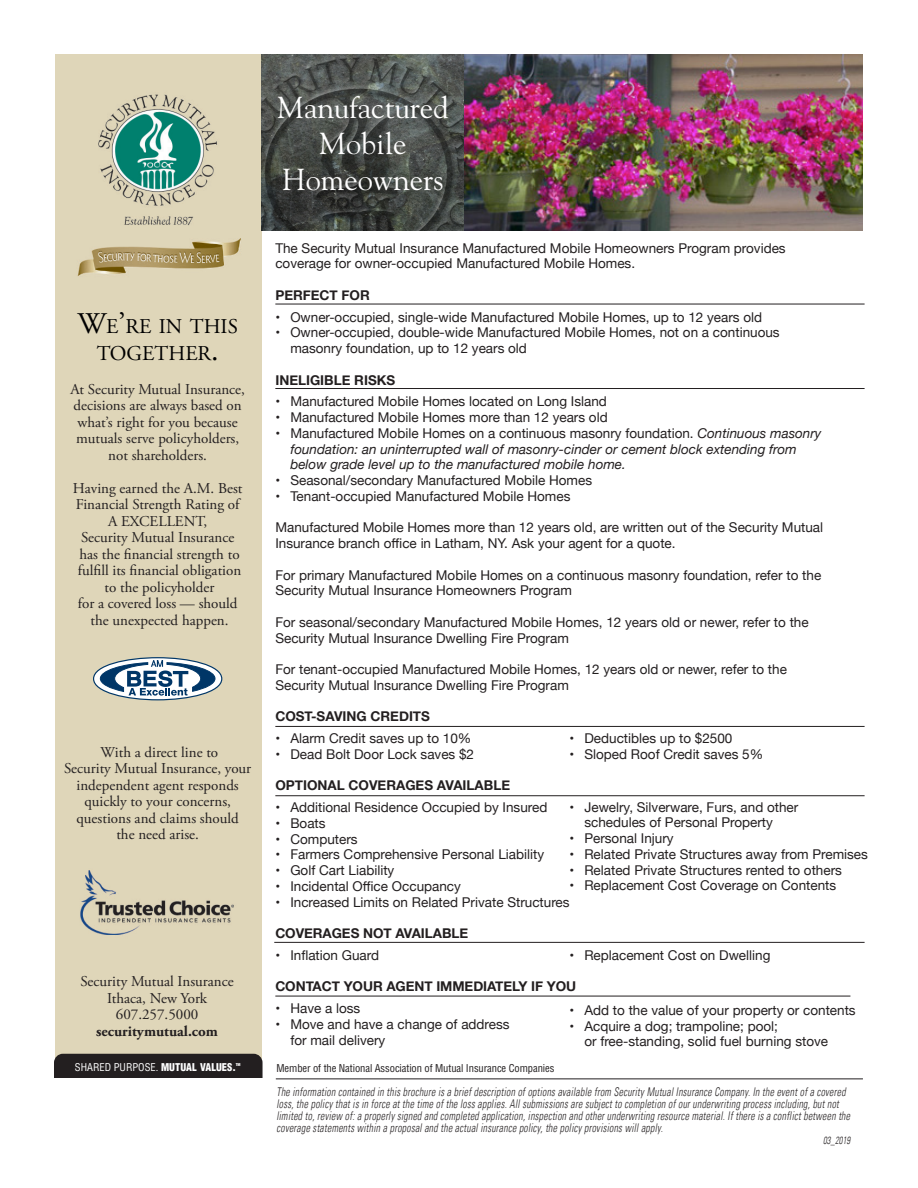
<style>
.page{position:relative;width:918px;height:1188px;background:#fff}
.page>*{position:absolute;margin:0;border:0;box-sizing:border-box;transform-origin:0 0}
.t1{font:30.3px/36.3px "Goudy";color:#fff;text-align:center}
.t2{font:21px/27px "Adobe Garamond";color:#000;text-align:center}
.t3{font:15px/16.5px "Adobe Garamond Pro";color:#231f20}
.t4{font:700 15px "Adobe Garamond Pro";color:#231f20}
.t5{font:13.5px/15.8px "Helvetica Neue";color:#231f20}
.t6{font:italic 13.5px/15.8px "Helvetica Neue";color:#231f20}
.t7{font:700 13.5px "Helvetica Neue";color:#231f20}
.t8{font:italic 300 condensed 12px/12px "Univers LT";letter-spacing:.03em;color:#231f20;scale:.8 1}
.t9{font:condensed 10.5px "Helvetica";letter-spacing:-.01em;color:#231f20}
.t10{font:condensed 10.5px "Helvetica";color:#fff}
.t11{font:italic 300 condensed 10.5px "Univers LT";letter-spacing:.01em;color:#231f20;scale:.8 1}
.t12{font:900 condensed 3.9px "Helvetica";color:#fff}
.s1{font-size:30px}
.s2{font-weight:900}
.s3{font-style:normal}
</style>
<div class="page">
<div style="left:55px;top:54px;width:206px;height:1004px;background:#dfd6b9"></div>
<div style="left:54px;top:1054px;width:209px;height:45px;background:#231f20;border-radius:9px"></div>
<hr style="left:276px;top:1079px;width:587px;height:1px;background:#231f20">
<div style="left:44px;top:1078px;width:226px;height:33px;background:#fff"></div>
<img style="left:60px;top:854px;width:199px;height:98px">
<svg style="left:94px;top:658px;width:128px;height:42px"></svg>
<div style="left:93px;top:657px;width:129px;height:43px;border:1px solid #003667;border-radius:50%"></div>
<svg style="left:100px;top:660px;width:116px;height:36px"></svg>
<img style="left:261px;top:54px;width:602px;height:177px">
<hr style="left:275px;top:304px;width:590px;height:1px;background:#231f20">
<hr style="left:275px;top:388px;width:590px;height:1px;background:#231f20">
<hr style="left:275px;top:726px;width:590px;height:1px;background:#231f20">
<hr style="left:275px;top:795px;width:590px;height:1px;background:#231f20">
<hr style="left:274px;top:942px;width:591px;height:1px;background:#231f20">
<hr style="left:275px;top:996px;width:575px;height:1px;background:#231f20">
<p class="t2" style="left:77px;top:314px;width:162px"><span class="s1">W</span>E<span class="s1">’</span>RE IN THIS<br>TOGETHER<span class="s1">.</span></p>
<p class="t3" style="left:70px;top:381px;width:176px">At Security Mutual Insurance, decisions are always based on</p>
<p class="t3" style="left:76px;top:414px;width:165px">what’s right for you because mutuals serve policyholders,</p>
<p class="t3" style="left:108px;top:447px;width:100px">not shareholders.</p>
<p class="t3" style="left:73px;top:480px;width:171px">Having earned the A.M. Best</p>
<p class="t3" style="left:76px;top:497px;width:165px">Financial Strength Rating of</p>
<p class="t3" style="left:108px;top:513px;width:101px">A EXCELLENT,</p>
<p class="t3" style="left:81px;top:530px;width:155px">Security Mutual Insurance</p>
<p class="t3" style="left:79px;top:546px;width:162px">has the financial strength to</p>
<p class="t3" style="left:78px;top:563px;width:165px">fulfill its financial obligation</p>
<p class="t3" style="left:105px;top:579px;width:111px">to the policyholder</p>
<p class="t3" style="left:78px;top:596px;width:161px">for a covered loss — should</p>
<p class="t3" style="left:91px;top:612px;width:140px">the unexpected happen.</p>
<p class="t3" style="left:64px;top:744px;width:189px;text-align:center">With a direct line to<br>Security Mutual Insurance, your independent agent responds quickly to your concerns, questions and claims should<br>the need arise.</p>
<p class="t3" style="left:80px;top:974px;width:155px">Security Mutual Insurance</p>
<p class="t3" style="left:107px;top:990px;width:102px">Ithaca, New York</p>
<p class="t3" style="left:116px;top:1007px;width:84px">607.257.5000</p>
<p class="t4" style="left:96px;top:1022px;width:123px">securitymutual.com</p>
<p class="t10" style="left:75px;top:1060px;width:163px">SHARED PURPOSE. <span class="s2">MUTUAL VALUES.</span></p>
<p class="t12" style="left:236px;top:1062px;width:6px">TM</p>
<p class="t1" style="left:277px;top:88px;width:173px">Manufactured<br>Mobile<br>Homeowners</p>
<p class="t5" style="left:275px;top:241px;width:512px">The Security Mutual Insurance Manufactured Mobile Homeowners Program provides coverage for owner-occupied Manufactured Mobile Homes.</p>
<p class="t7" style="left:275px;top:285px;width:96px">PERFECT FOR</p>
<p class="t5" style="left:275px;top:310px;width:488px">• Owner-occupied, single-wide Manufactured Mobile Homes, up to 12 years old</p>
<p class="t5" style="left:290px;top:326px;width:491px;text-indent:-15px">• Owner-occupied, double-wide Manufactured Mobile Homes, not on a continuous masonry foundation, up to 12 years old</p>
<p class="t7" style="left:275px;top:369px;width:121px">INELIGIBLE RISKS</p>
<p class="t5" style="left:275px;top:395px;width:333px">• Manufactured Mobile Homes located on Long Island</p>
<p class="t5" style="left:275px;top:410px;width:334px">• Manufactured Mobile Homes more than 12 years old</p>
<p class="t6" style="left:290px;top:426px;width:533px;text-indent:-15px"><span class="s3">• Manufactured Mobile Homes on a continuous masonry foundation.</span> Continuous masonry foundation: an uninterrupted wall of masonry-cinder or cement block extending from below grade level up to the manufactured mobile home.</p>
<p class="t5" style="left:275px;top:473px;width:318px">• Seasonal/secondary Manufactured Mobile Homes</p>
<p class="t5" style="left:275px;top:489px;width:297px">• Tenant-occupied Manufactured Mobile Homes</p>
<p class="t5" style="left:275px;top:521px;width:549px">Manufactured Mobile Homes more than 12 years old, are written out of the Security Mutual<br>Insurance branch office in Latham, NY. Ask your agent for a quote.</p>
<p class="t5" style="left:275px;top:568px;width:547px">For primary Manufactured Mobile Homes on a continuous masonry foundation, refer to the<br>Security Mutual Insurance Homeowners Program</p>
<p class="t5" style="left:275px;top:615px;width:535px">For seasonal/secondary Manufactured Mobile Homes, 12 years old or newer, refer to the<br>Security Mutual Insurance Dwelling Fire Program</p>
<p class="t5" style="left:275px;top:662px;width:513px">For tenant-occupied Manufactured Mobile Homes, 12 years old or newer, refer to the<br>Security Mutual Insurance Dwelling Fire Program</p>
<p class="t7" style="left:275px;top:706px;width:156px">COST-SAVING CREDITS</p>
<p class="t5" style="left:275px;top:731px;width:198px">• Alarm Credit saves up to 10%</p>
<p class="t5" style="left:275px;top:747px;width:200px">• Dead Bolt Door Lock saves $2</p>
<p class="t7" style="left:275px;top:775px;width:236px">OPTIONAL COVERAGES AVAILABLE</p>
<p class="t5" style="left:275px;top:800px;width:274px">• Additional Residence Occupied by Insured</p>
<p class="t5" style="left:275px;top:816px;width:52px">• Boats</p>
<p class="t5" style="left:275px;top:832px;width:84px">• Computers</p>
<p class="t5" style="left:275px;top:848px;width:270px">• Farmers Comprehensive Personal Liability</p>
<p class="t5" style="left:275px;top:863px;width:120px">• Golf Cart Liability</p>
<p class="t5" style="left:275px;top:879px;width:187px">• Incidental Office Occupancy</p>
<p class="t5" style="left:275px;top:895px;width:296px">• Increased Limits on Related Private Structures</p>
<p class="t7" style="left:275px;top:923px;width:194px">COVERAGES NOT AVAILABLE</p>
<p class="t5" style="left:275px;top:948px;width:105px">• Inflation Guard</p>
<p class="t7" style="left:275px;top:976px;width:302px">CONTACT YOUR AGENT IMMEDIATELY IF YOU</p>
<p class="t5" style="left:275px;top:1001px;width:86px">• Have a loss</p>
<p class="t5" style="left:290px;top:1017px;width:221px;text-indent:-15px">• Move and have a change of address for mail delivery</p>
<p class="t5" style="left:569px;top:731px;width:165px">• Deductibles up to $2500</p>
<p class="t5" style="left:569px;top:747px;width:195px">• Sloped Roof Credit saves 5%</p>
<p class="t5" style="left:584px;top:800px;width:215px;text-indent:-15px">• Jewelry, Silverware, Furs, and other schedules of Personal Property</p>
<p class="t5" style="left:569px;top:831px;width:106px">• Personal Injury</p>
<p class="t5" style="left:569px;top:847px;width:300px">• Related Private Structures away from Premises</p>
<p class="t5" style="left:569px;top:863px;width:274px">• Related Private Structures rented to others</p>
<p class="t5" style="left:569px;top:878px;width:268px">• Replacement Cost Coverage on Contents</p>
<p class="t5" style="left:569px;top:948px;width:203px">• Replacement Cost on Dwelling</p>
<p class="t5" style="left:569px;top:1003px;width:288px">• Add to the value of your property or contents</p>
<p class="t5" style="left:584px;top:1019px;width:245px;text-indent:-15px">• Acquire a dog; trampoline; pool;<br>or free-standing, solid fuel burning stove</p>
<p class="t9" style="left:276px;top:1061px;width:279px">Member of the National Association of Mutual Insurance Companies</p>
<p class="t8" style="left:276px;top:1086px;width:719px">The information contained in this brochure is a brief description of options available from Security Mutual Insurance Company. In the event of a covered loss, the policy that is in force at the time of the loss applies. All submissions are subject to completion of our underwriting process including, but not limited to, review of: a properly signed and completed application, inspection and other underwriting resource material. If there is a conflict between the coverage statements within a proposal and the actual insurance policy, the policy provisions will apply.</p>
<p class="t11" style="left:823px;top:1134px;width:35px">03_2019</p>
</div>
